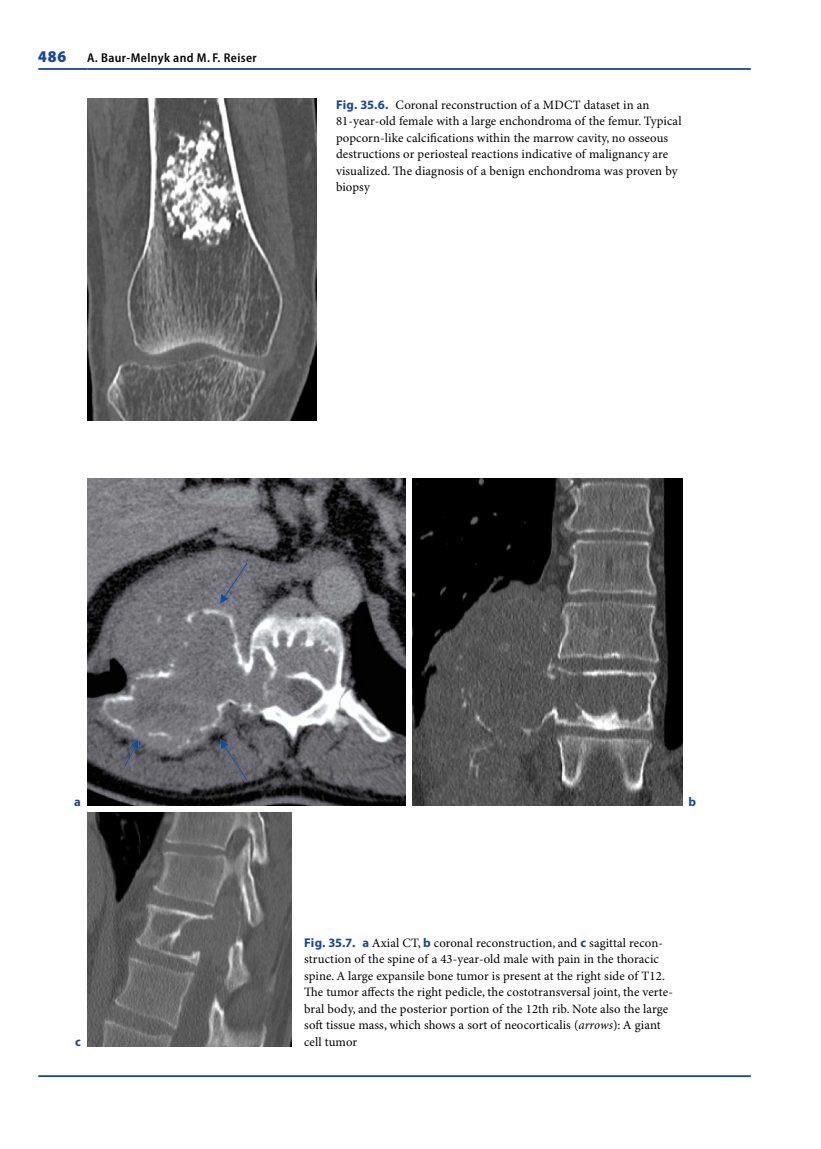
<style>
.page{position:relative;width:821px;height:1149px;background:#fff}
.page>*{position:absolute;margin:0;border:0;box-sizing:border-box;transform-origin:0 0}
.t1{font:900 semi-condensed 16.5px "Myriad Pro";color:#1a4799}
.t2{font:12.75px/16.5px "Minion Pro";letter-spacing:.01em;color:#000}
.t3{font:600 semi-condensed 12.75px "Myriad Pro";letter-spacing:.03em;color:#000}
.t4{font:700 12.75px "Myriad Pro";color:#1a4799}
.s1{font-family:"Myriad Pro";font-weight:700;color:#1a4799}
.s2{font-style:italic}
</style>
<div class="page">
<img style="left:87px;top:99px;width:230px;height:321px">
<img style="left:87px;top:478px;width:318px;height:327px">
<img style="left:413px;top:478px;width:269px;height:327px">
<img style="left:87px;top:812px;width:204px;height:233px">
<hr style="left:87px;top:68px;width:663px;height:2px;background:#1a4799">
<hr style="left:38px;top:68px;width:49px;height:2px;background:#1a4799">
<hr style="left:38px;top:1074px;width:712px;height:2px;background:#1a4799">
<p class="t1" style="left:38px;top:47px;width:29px">486</p>
<p class="t3" style="left:87px;top:50px;width:171px">A. Baur-Melnyk and M. F. Reiser</p>
<p class="t2" style="left:336px;top:97px;width:347px"><span class="s1">Fig. 35.6.</span> Coronal reconstruction of a MDCT dataset in an 81-year-old female with a large enchondroma of the femur. Typical popcorn-like calcifications within the marrow cavity, no osseous destructions or periosteal reactions indicative of malignancy are visualized. The diagnosis of a benign enchondroma was proven by biopsy</p>
<p class="t4" style="left:74px;top:793px;width:8px">a</p>
<p class="t4" style="left:75px;top:1033px;width:7px">c</p>
<p class="t4" style="left:688px;top:793px;width:9px">b</p>
<p class="t2" style="left:304px;top:934px;width:370px"><span class="s1">Fig. 35.7. a</span> Axial CT, <span class="s1">b</span> coronal reconstruction, and <span class="s1">c</span> sagittal recon&shy;struction of the spine of a 43-year-old male with pain in the thoracic spine. A large expansile bone tumor is present at the right side of T12.<br>The tumor affects the right pedicle, the costotransversal joint, the verte&shy;bral body, and the posterior portion of the 12th rib. Note also the large soft tissue mass, which shows a sort of neocorticalis (<span class="s2">arrows</span>): A giant cell tumor</p>
</div>
